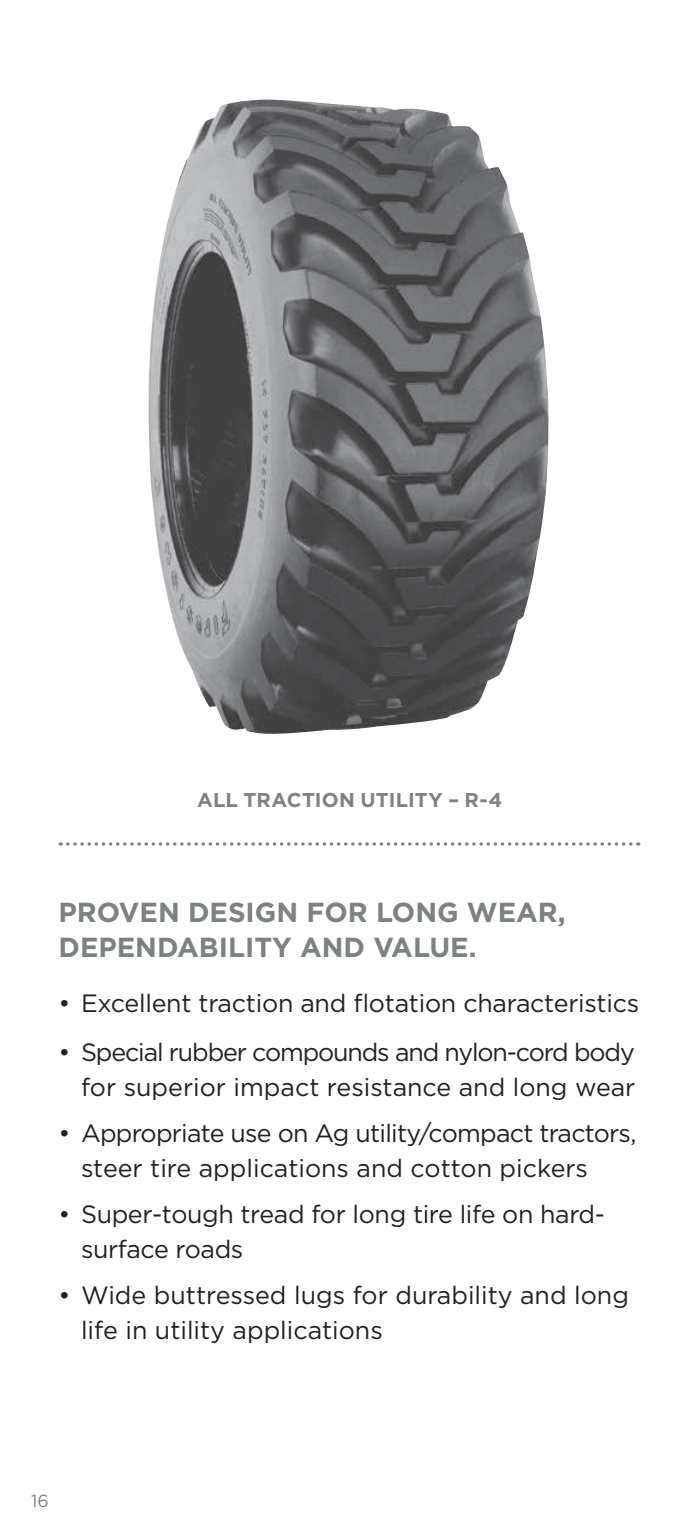
<style>
.page{position:relative;width:698px;height:1530px;background:#fff}
.page>*{position:absolute;margin:0;border:0;box-sizing:border-box;transform-origin:0 0}
.t1{font:700 27.5px/35px "Gotham";color:#7c8281}
.t2{font:25px/35px "Gotham";letter-spacing:-.01em;color:#231f20}
.t3{font:25px/35px "Gotham";letter-spacing:-.03em;color:#231f20}
.t4{font:25px/35px "Gotham";letter-spacing:-.035em;color:#231f20;text-align:right}
.t5{font:700 20px "Gotham";letter-spacing:.005em;color:#7c8281}
.t6{font:17.5px "Gotham";color:#7c8281}
</style>
<div class="page">
<img style="left:148px;top:100px;width:401px;height:634px">
<svg style="left:60px;top:842px;width:570px;height:4px"></svg>
<p class="t5" style="left:197px;top:788px;width:306px">ALL TRACTION UTILITY – R-4</p>
<p class="t1" style="left:58px;top:894px;width:508px">PROVEN DESIGN FOR LONG WEAR,<br>DEPENDABILITY AND VALUE.</p>
<p class="t2" style="left:58px;top:985px;width:582px">• Excellent traction and flotation characteristics</p>
<p class="t4" style="left:58px;top:1034px;width:578px">• Special rubber compounds and nylon-cord body for superior impact resistance and long wear</p>
<p class="t3" style="left:81px;top:1115px;width:557px;text-indent:-22px">• Appropriate use on Ag utility/compact tractors, steer tire applications and cotton pickers</p>
<p class="t2" style="left:81px;top:1196px;width:525px;text-indent:-22px">• Super-tough tread for long tire life on hard&shy;surface roads</p>
<p class="t2" style="left:81px;top:1278px;width:549px;text-indent:-22px">• Wide buttressed lugs for durability and long life in utility applications</p>
<p class="t6" style="left:31px;top:1491px;width:19px">16</p>
</div>
